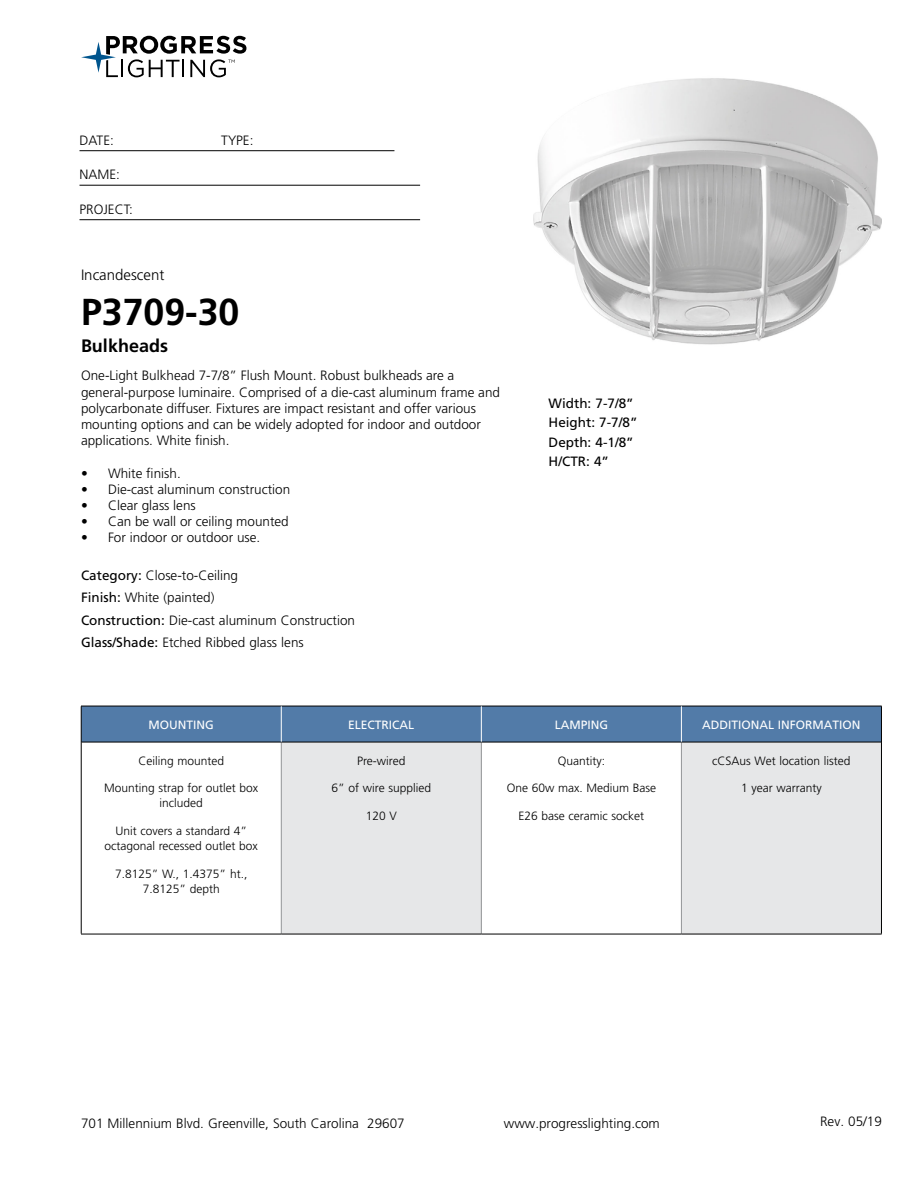
<style>
.page{position:relative;width:918px;height:1188px;background:#fff}
.page>*{position:absolute;margin:0;border:0;box-sizing:border-box;transform-origin:0 0}
.t1{font:700 37.5px "Frutiger LT Std";color:#000}
.t2{font:700 18px "Frutiger LT Std";color:#000}
.t3{font:300 15px "Frutiger LT Std";color:#000}
.t4{font:300 13.5px/16.2px "Frutiger LT Std";color:#000}
.t5{font:13.5px/19.5px "Frutiger LT Std";color:#000}
.t6{font:300 12px/15px "Frutiger LT Std";color:#000;text-align:center}
.t7{font:12px "Frutiger LT Std";color:#fff}
.s1{font-weight:400}
</style>
<div class="page">
<svg style="left:81px;top:36px;width:165px;height:41px"></svg>
<hr style="left:80px;top:150px;width:314px;height:1px;background:#000">
<hr style="left:80px;top:185px;width:340px;height:1px;background:#000">
<hr style="left:80px;top:219px;width:340px;height:1px;background:#000">
<div style="left:82px;top:707px;width:799px;height:35px;background:#527ba8"></div>
<div style="left:281px;top:742px;width:200px;height:192px;background:#e6e7e8"></div>
<div style="left:681px;top:742px;width:200px;height:192px;background:#e6e7e8"></div>
<hr style="left:281px;top:742px;width:1px;height:192px;background:#939598">
<hr style="left:481px;top:742px;width:1px;height:192px;background:#939598">
<hr style="left:681px;top:742px;width:1px;height:192px;background:#939598">
<hr style="left:81px;top:742px;width:200px;height:1px;background:#000">
<hr style="left:281px;top:742px;width:200px;height:1px;background:#000">
<hr style="left:481px;top:742px;width:200px;height:1px;background:#000">
<hr style="left:681px;top:742px;width:200px;height:1px;background:#000">
<hr style="left:81px;top:934px;width:200px;height:1px;background:#000">
<hr style="left:281px;top:934px;width:200px;height:1px;background:#000">
<hr style="left:481px;top:934px;width:200px;height:1px;background:#000">
<hr style="left:681px;top:934px;width:201px;height:1px;background:#000">
<hr style="left:81px;top:706px;width:200px;height:1px;background:#000">
<hr style="left:81px;top:706px;width:1px;height:36px;background:#000">
<hr style="left:281px;top:706px;width:200px;height:1px;background:#000">
<hr style="left:481px;top:706px;width:200px;height:1px;background:#000">
<hr style="left:681px;top:706px;width:201px;height:1px;background:#000">
<hr style="left:881px;top:706px;width:1px;height:36px;background:#000">
<hr style="left:81px;top:742px;width:1px;height:192px;background:#000">
<hr style="left:881px;top:742px;width:1px;height:192px;background:#000">
<hr style="left:281px;top:706px;width:1px;height:36px;background:#fff">
<hr style="left:681px;top:706px;width:1px;height:36px;background:#fff">
<hr style="left:481px;top:706px;width:1px;height:36px;background:#fff">
<img style="left:533px;top:78px;width:349px;height:267px">
<p class="t4" style="left:80px;top:132px;width:36px">DATE:</p>
<p class="t4" style="left:221px;top:132px;width:34px">TYPE:</p>
<p class="t4" style="left:80px;top:167px;width:42px">NAME:</p>
<p class="t4" style="left:80px;top:201px;width:55px">PROJECT:</p>
<p class="t3" style="left:81px;top:266px;width:85px">Incandescent</p>
<h1 class="t1" style="left:81px;top:290px;width:160px">P3709-30</h1>
<h2 class="t2" style="left:81px;top:335px;width:89px">Bulkheads</h2>
<p class="t4" style="left:81px;top:368px;width:421px">One-Light Bulkhead 7-7/8” Flush Mount. Robust bulkheads are a general-purpose luminaire. Comprised of a die-cast aluminum frame and polycarbonate diffuser. Fixtures are impact resistant and offer various mounting options and can be widely adopted for indoor and outdoor applications. White finish.</p>
<p class="t4" style="left:81px;top:465px;width:101px">• White finish.</p>
<p class="t4" style="left:81px;top:481px;width:211px">• Die-cast aluminum construction</p>
<p class="t4" style="left:81px;top:497px;width:116px">• Clear glass lens</p>
<p class="t4" style="left:81px;top:514px;width:209px">• Can be wall or ceiling mounted</p>
<p class="t4" style="left:81px;top:530px;width:181px">• For indoor or outdoor use.</p>
<p class="t4" style="left:81px;top:564px;width:276px;line-height:22.5px"><span class="s1">Category:</span> Close-to-Ceiling<br><span class="s1">Finish:</span> White (painted)<br><span class="s1">Construction:</span> Die-cast aluminum Construction <span class="s1">Glass/Shade:</span> Etched Ribbed glass lens</p>
<p class="t5" style="left:549px;top:393px;width:90px">Width: 7-7/8”<br>Height: 7-7/8”<br>Depth: 4-1/8”<br>H/CTR: 4”</p>
<p class="t7" style="left:149px;top:717px;width:67px">MOUNTING</p>
<p class="t7" style="left:348px;top:717px;width:68px">ELECTRICAL</p>
<p class="t7" style="left:555px;top:717px;width:55px">LAMPING</p>
<p class="t7" style="left:702px;top:717px;width:160px">ADDITIONAL INFORMATION</p>
<p class="t6" style="left:138px;top:753px;width:87px">Ceiling mounted</p>
<p class="t6" style="left:104px;top:781px;width:156px">Mounting strap for outlet box included</p>
<p class="t6" style="left:105px;top:824px;width:155px">Unit covers a standard 4” octagonal recessed outlet box</p>
<p class="t6" style="left:115px;top:866px;width:134px">7.8125” W., 1.4375” ht.,<br>7.8125” depth</p>
<p class="t6" style="left:357px;top:753px;width:50px">Pre-wired</p>
<p class="t6" style="left:332px;top:781px;width:101px">6” of wire supplied</p>
<p class="t6" style="left:366px;top:809px;width:33px">120 V</p>
<p class="t6" style="left:712px;top:753px;width:140px">cCSAus Wet location listed</p>
<p class="t6" style="left:741px;top:781px;width:82px">1 year warranty</p>
<p class="t6" style="left:558px;top:753px;width:49px">Quantity:</p>
<p class="t6" style="left:507px;top:781px;width:151px">One 60w max. Medium Base</p>
<p class="t6" style="left:519px;top:809px;width:127px">E26 base ceramic socket</p>
<p class="t4" style="left:81px;top:1115px;width:325px">701 Millennium Blvd. Greenville, South Carolina 29607</p>
<p class="t4" style="left:504px;top:1115px;width:158px">www.progresslighting.com</p>
<p class="t4" style="left:820px;top:1114px;width:63px">Rev. 05/19</p>
</div>
